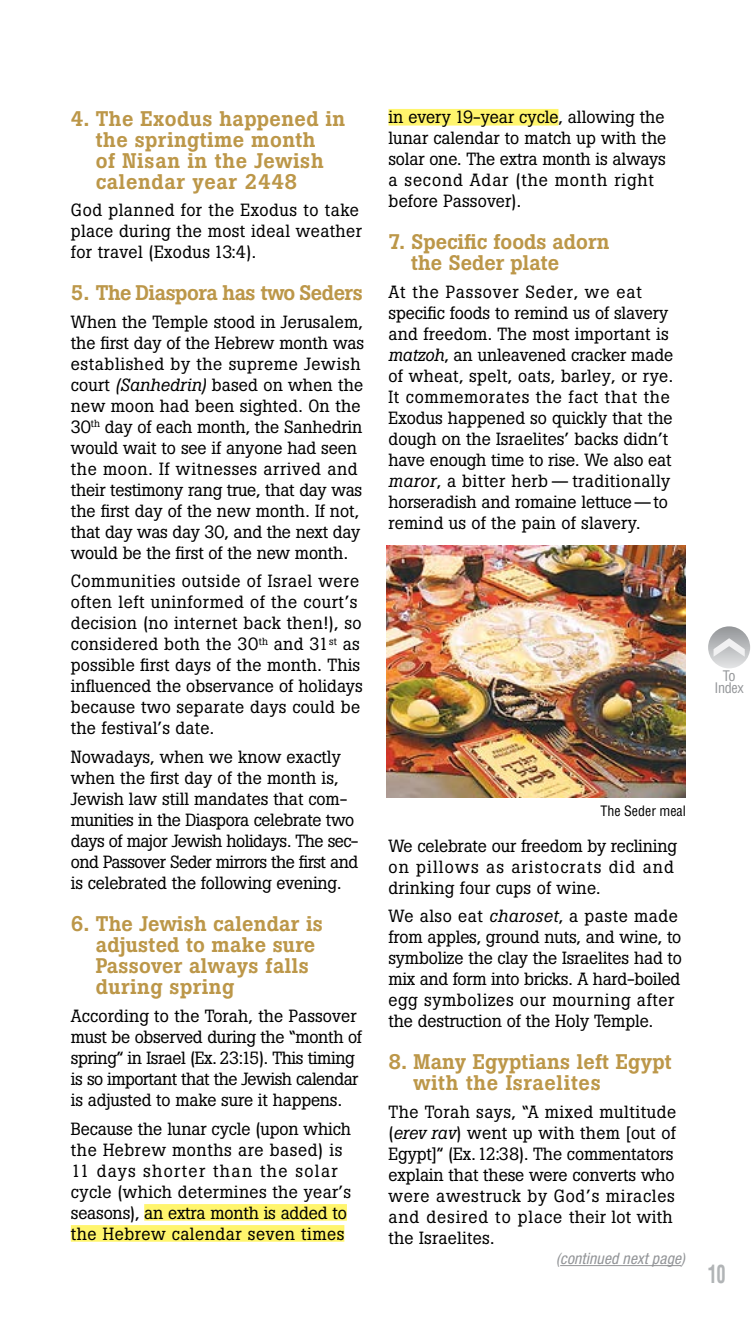
<style>
.page{position:relative;width:756px;height:1323px;background:#fff}
.page>*{position:absolute;margin:0;border:0;box-sizing:border-box;transform-origin:0 0}
.t1{font:700 condensed 24.5px "Helvetica";color:#b1b4b6;scale:.75 1}
.t2{font:500 21px/21px "Boton";letter-spacing:.01em;color:#bc9749}
.t3{font:500 21px "Boton";letter-spacing:-.02em;color:#bc9749}
.t4{font:17.5px/21px "Boton";color:#000}
.t5{font:17.5px/21px "Boton";letter-spacing:.02em;color:#000}
.t6{font:italic condensed 15.75px "Helvetica Neue LT Std";letter-spacing:.01em;color:#939598}
.t7{font:condensed 14.17px/12.2px "Helvetica";letter-spacing:-.025em;color:#939598;text-align:center}
.t8{font:condensed 14px "Helvetica";color:#000}
.s1{font-style:italic}
</style>
<div class="page">
<div style="left:144px;top:1204px;width:203px;height:17px;background:#fff56d"></div>
<div style="left:71px;top:1225px;width:273px;height:17px;background:#fff56d"></div>
<div style="left:388px;top:109px;width:170px;height:17px;background:#fff56d"></div>
<img style="left:387px;top:546px;width:299px;height:252px">
<div style="left:708px;top:626px;width:42px;height:42px;background:linear-gradient(to bottom,#96989b,#e0e1e2);border-radius:21px"></div>
<svg style="left:714px;top:638px;width:31px;height:19px"></svg>
<hr style="left:560px;top:1265px;width:121px;height:1px;background:#939598">
<p class="t2" style="left:96px;top:108px;width:251px;text-indent:-25px">4. The Exodus happened in the springtime month<br>of Nisan in the Jewish calendar year 2448</p>
<p class="t5" style="left:71px;top:200px;width:293px">God planned for the Exodus to take place during the most ideal weather for travel (Exodus 13:4).</p>
<p class="t3" style="left:71px;top:281px;width:294px">5. The Diaspora has two Seders</p>
<p class="t4" style="left:71px;top:311px;width:295px">When the Temple stood in Jerusalem, the first day of the Hebrew month was established by the supreme Jewish court <span class="s1">(Sanhedrin)</span> based on when the new moon had been sighted. On the 30<sup>th</sup> day of each month, the Sanhedrin would wait to see if anyone had seen the moon. If witnesses arrived and their testimony rang true, that day was the first day of the new month. If not, that day was day 30, and the next day would be the first of the new month.</p>
<p class="t5" style="left:71px;top:571px;width:293px">Communities outside of Israel were often left uninformed of the court’s decision (no internet back then!), so considered both the 30<sup>th</sup> and 31<sup>st</sup> as possible first days of the month. This influenced the observance of holidays because two separate days could be the festival’s date.</p>
<p class="t4" style="left:71px;top:747px;width:289px">Nowadays, when we know exactly when the first day of the month is, Jewish law still mandates that com&shy;munities in the Diaspora celebrate two days of major Jewish holidays. The sec&shy;ond Passover Seder mirrors the first and is celebrated the following evening.</p>
<p class="t2" style="left:96px;top:914px;width:229px;text-indent:-25px">6. The Jewish calendar is adjusted to make sure<br>Passover always falls during spring</p>
<p class="t4" style="left:71px;top:1005px;width:293px">According to the Torah, the Passover must be observed during the “month of spring” in Israel (Ex. 23:15). This timing is so important that the Jewish calendar is adjusted to make sure it happens.</p>
<p class="t5" style="left:71px;top:1118px;width:282px">Because the lunar cycle (upon which the Hebrew months are based) is 11 days shorter than the solar cycle (which determines the year’s seasons), an extra month is added to the Hebrew calendar seven times</p>
<p class="t4" style="left:388px;top:107px;width:279px">in every 19-year cycle, allowing the lunar calendar to match up with the solar one. The extra month is always a second Adar (the month right before Passover).</p>
<p class="t2" style="left:411px;top:232px;width:200px;text-indent:-23px">7. Specific foods adorn the Seder plate</p>
<p class="t4" style="left:388px;top:281px;width:286px">At the Passover Seder, we eat specific foods to remind us of slavery and freedom. The most important is <span class="s1">matzoh</span>, an unleavened cracker made of wheat, spelt, oats, barley, or rye.<br>It commemorates the fact that the Exodus happened so quickly that the dough on the Israelites’ backs didn’t have enough time to rise. We also eat <span class="s1">maror</span>, a bitter herb —traditionally horseradish and romaine lettuce—to remind us of the pain of slavery.</p>
<p class="t7" style="left:714px;top:670px;width:31px">To<br>Index</p>
<p class="t8" style="left:600px;top:802px;width:87px">The Seder meal</p>
<p class="t4" style="left:389px;top:835px;width:290px">We celebrate our freedom by reclining on pillows as aristocrats did and drinking four cups of wine.</p>
<p class="t4" style="left:389px;top:906px;width:295px">We also eat <span class="s1">charoset</span>, a paste made from apples, ground nuts, and wine, to symbolize the clay the Israelites had to mix and form into bricks. A hard-boiled egg symbolizes our mourning after the destruction of the Holy Temple.</p>
<p class="t2" style="left:413px;top:1052px;width:260px;text-indent:-25px">8. Many Egyptians left Egypt with the Israelites</p>
<p class="t4" style="left:388px;top:1101px;width:289px">The Torah says, “A mixed multitude (<span class="s1">erev rav</span>) went up with them [out of<br>Egypt]” (Ex.12:38). The commentators explain that these were converts who were awestruck by God’s miracles and desired to place their lot with the Israelites.</p>
<p class="t6" style="left:556px;top:1249px;width:130px">(continued next page)</p>
<h1 class="t1" style="left:708px;top:1258px;width:25px">10</h1>
</div>
